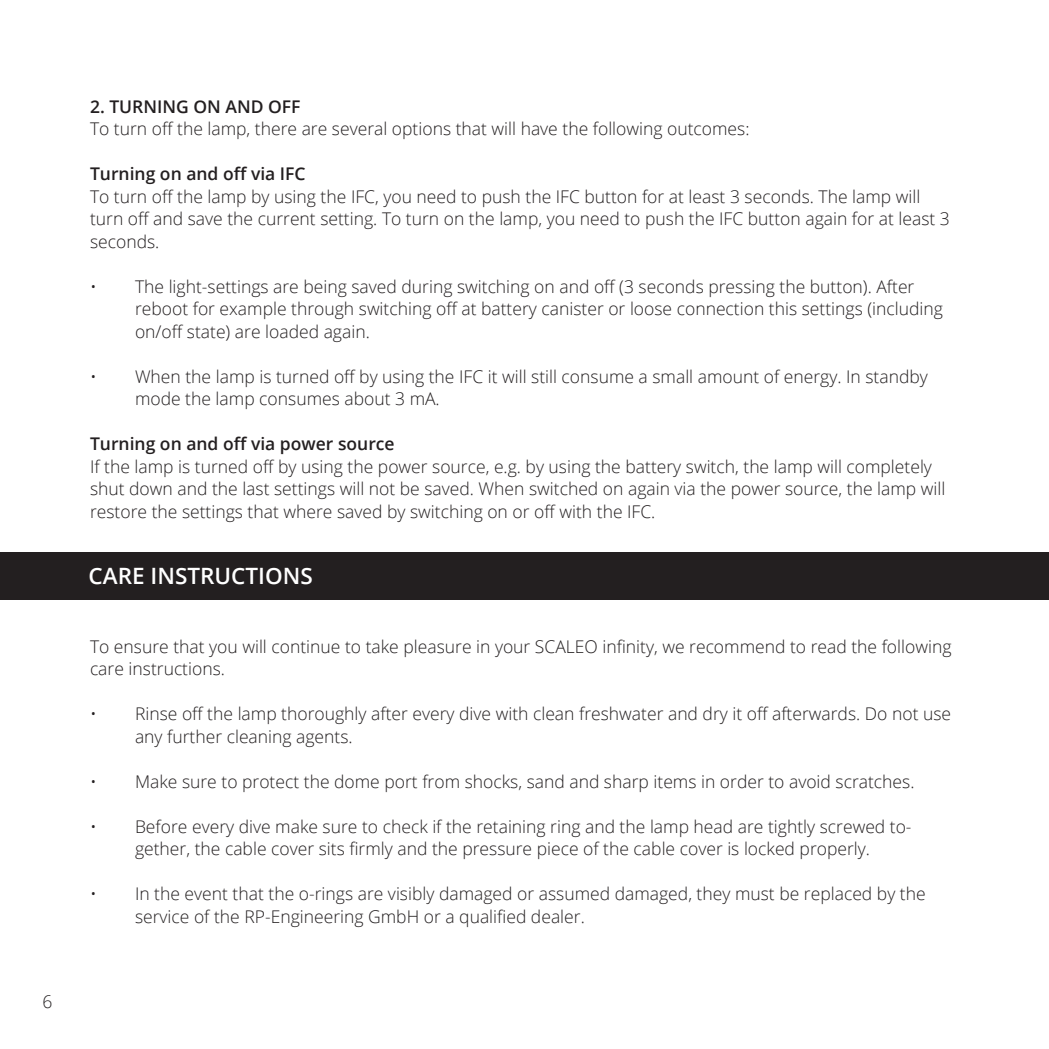
<style>
.page{position:relative;width:1049px;height:1049px;background:#fff}
.page>*{position:absolute;margin:0;border:0;box-sizing:border-box;transform-origin:0 0}
.t1{font:600 22.5px "Open Sans";color:#fff}
.t2{font:300 17.5px/22.5px "Open Sans";color:#231f20}
.t3{font:600 17.5px "Open Sans";color:#231f20}
</style>
<div class="page">
<div style="left:0;top:552px;width:1049px;height:48px;background:#231f20"></div>
<p class="t2" style="left:43px;top:990px;width:11px">6</p>
<p class="t3" style="left:90px;top:94px;width:212px">2. TURNING ON AND OFF</p>
<p class="t2" style="left:90px;top:117px;width:661px">To turn off the lamp, there are several options that will have the following outcomes:</p>
<p class="t3" style="left:90px;top:162px;width:217px">Turning on and off via IFC</p>
<p class="t2" style="left:90px;top:184px;width:861px">To turn off the lamp by using the IFC, you need to push the IFC button for at least 3 seconds. The lamp will turn off and save the current setting. To turn on the lamp, you need to push the IFC button again for at least 3 seconds.</p>
<p class="t2" style="left:135px;top:274px;width:809px;text-indent:-45px">• The light-settings are being saved during switching on and off (3 seconds pressing the button). After reboot for example through switching off at battery canister or loose connection this settings (including on/off state) are loaded again.</p>
<p class="t2" style="left:135px;top:364px;width:794px;text-indent:-45px">• When the lamp is turned off by using the IFC it will still consume a small amount of energy. In standby mode the lamp consumes about 3 mA.</p>
<p class="t3" style="left:90px;top:432px;width:306px">Turning on and off via power source</p>
<p class="t2" style="left:90px;top:454px;width:857px">If the lamp is turned off by using the power source, e.g. by using the battery switch, the lamp will completely shut down and the last settings will not be saved. When switched on again via the power source, the lamp will restore the settings that where saved by switching on or off with the IFC.</p>
<p class="t1" style="left:89px;top:561px;width:226px">CARE INSTRUCTIONS</p>
<p class="t2" style="left:90px;top:634px;width:863px">To ensure that you will continue to take pleasure in your SCALEO infinity, we recommend to read the following care instructions.</p>
<p class="t2" style="left:135px;top:702px;width:818px;text-indent:-45px">• Rinse off the lamp thoroughly after every dive with clean freshwater and dry it off afterwards. Do not use any further cleaning agents.</p>
<p class="t2" style="left:90px;top:769px;width:826px">• Make sure to protect the dome port from shocks, sand and sharp items in order to avoid scratches.</p>
<p class="t2" style="left:90px;top:814px;width:823px;text-align:center">• Before every dive make sure to check if the retaining ring and the lamp head are tightly screwed to&shy;gether, the cable cover sits firmly and the pressure piece of the cable cover is locked properly.</p>
<p class="t2" style="left:135px;top:882px;width:792px;text-indent:-45px">• In the event that the o-rings are visibly damaged or assumed damaged, they must be replaced by the service of the RP-Engineering GmbH or a qualified dealer.</p>
</div>
